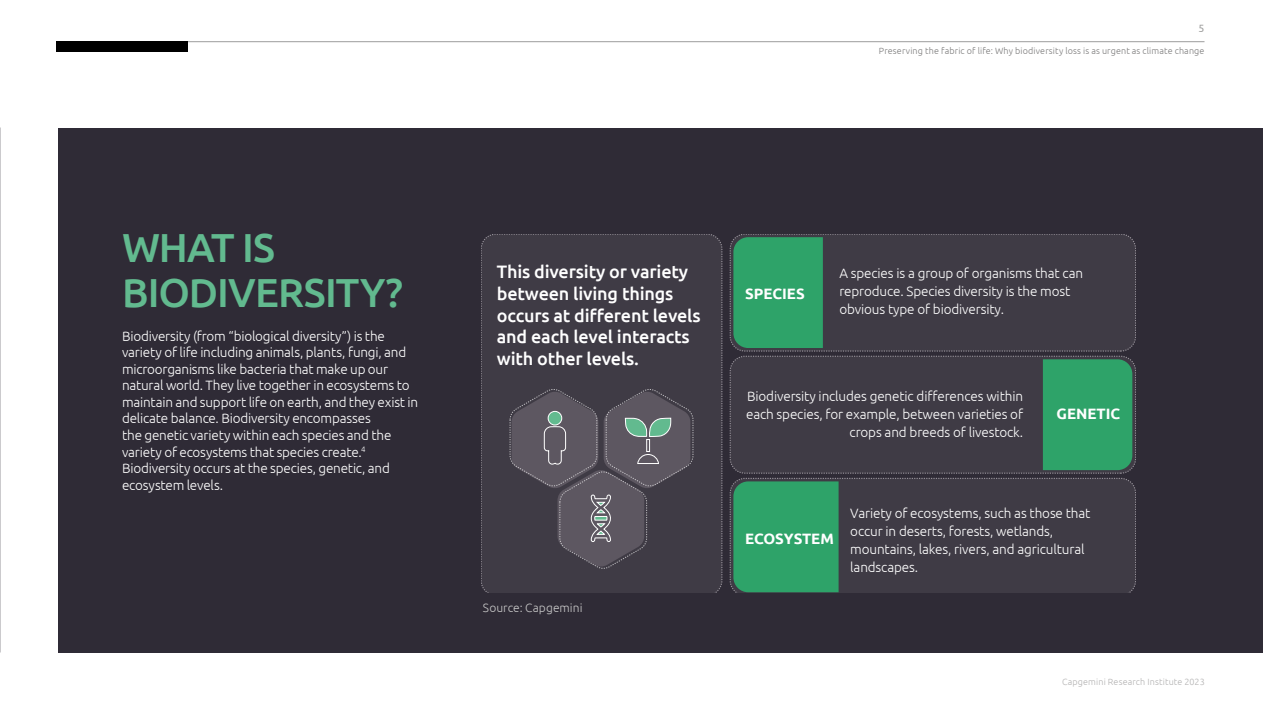
<style>
.page{position:relative;width:1263px;height:711px;background:#fff}
.page>*{position:absolute;margin:0;border:0;box-sizing:border-box;transform-origin:0 0}
.t1{font:500 40.5px/45px "Ubuntu";letter-spacing:-.02em;color:#62ba8f}
.t2{font:500 18px/21.6px "Ubuntu";letter-spacing:-.01em;color:#fff}
.t3{font:700 15px "Ubuntu";color:#fff}
.t4{font:300 13.5px/16.5px "Ubuntu";letter-spacing:-.01em;color:#fff}
.t5{font:300 12px "Ubuntu";letter-spacing:.005em;color:#c6c6c6}
.t6{font:10.5px "Ubuntu";color:#9d9d9c}
.t7{font:300 9px "Ubuntu";letter-spacing:.015em;color:#7c7b7b}
.t8{font:300 9px "Ubuntu";letter-spacing:.015em;color:#b3b2b2}
</style>
<div class="page">
<div style="left:58px;top:128px;width:1205px;height:524px;background:#2f2b36"></div>
<div style="left:481px;top:234px;width:241px;height:358px;background:#3f3b45"></div>
<div style="left:730px;top:234px;width:405px;height:117px;background:#3f3b45;border-radius:15px"></div>
<div style="left:730px;top:234px;width:405px;height:117px;border:1px dashed #98939b;border-radius:15px"></div>
<div style="left:730px;top:356px;width:405px;height:117px;background:#3f3b45;border-radius:15px"></div>
<div style="left:730px;top:355px;width:405px;height:118px;border:1px dashed #98939b;border-radius:15px"></div>
<div style="left:730px;top:477px;width:405px;height:115px;background:#3f3b45"></div>
<div style="left:733px;top:237px;width:90px;height:111px;background:#2ea369"></div>
<div style="left:1043px;top:359px;width:89px;height:111px;background:#2ea369"></div>
<div style="left:733px;top:481px;width:105px;height:110px;background:#2ea369"></div>
<svg style="left:510px;top:389px;width:183px;height:179px"></svg>
<hr style="left:57px;top:41px;width:1147px;height:1px;background:#9d9d9c">
<div style="left:56px;top:41px;width:131px;height:11px;background:#000"></div>
<p class="t6" style="left:1198px;top:21px;width:7px">5</p>
<p class="t7" style="left:879px;top:45px;width:327px">Preserving the fabric of life: Why biodiversity loss is as urgent as climate change</p>
<h1 class="t1" style="left:122px;top:224px;width:282px">WHAT IS<br>BIODIVERSITY?</h1>
<p class="t4" style="left:122px;top:327px;width:298px">Biodiversity (from “biological diversity”) is the variety of life including animals, plants, fungi, and microorganisms like bacteria that make up our natural world. They live together in ecosystems to maintain and support life on earth, and they exist in delicate balance. Biodiversity encompasses<br>the genetic variety within each species and the variety of ecosystems that species create.<sup>4<br></sup>Biodiversity occurs at the species, genetic, and ecosystem levels.</p>
<h2 class="t2" style="left:497px;top:260px;width:205px">This diversity or variety between living things occurs at different levels and each level interacts with other levels.</h2>
<p class="t4" style="left:839px;top:263px;width:245px;line-height:18px">A species is a group of organisms that can reproduce. Species diversity is the most obvious type of biodiversity.</p>
<p class="t4" style="left:746px;top:387px;width:279px;line-height:18px;text-align:right">Biodiversity includes genetic differences within each species, for example, between varieties of crops and breeds of livestock.</p>
<p class="t3" style="left:745px;top:284px;width:61px">SPECIES</p>
<p class="t3" style="left:1056px;top:404px;width:65px">GENETIC</p>
<p class="t5" style="left:483px;top:600px;width:101px">Source: Capgemini</p>
<p class="t3" style="left:745px;top:529px;width:90px">ECOSYSTEM</p>
<p class="t4" style="left:850px;top:503px;width:242px;line-height:18px">Variety of ecosystems, such as those that occur in deserts, forests, wetlands, mountains, lakes, rivers, and agricultural landscapes.</p>
<p class="t8" style="left:1062px;top:676px;width:144px">Capgemini Research Institute 2023</p>
</div>
